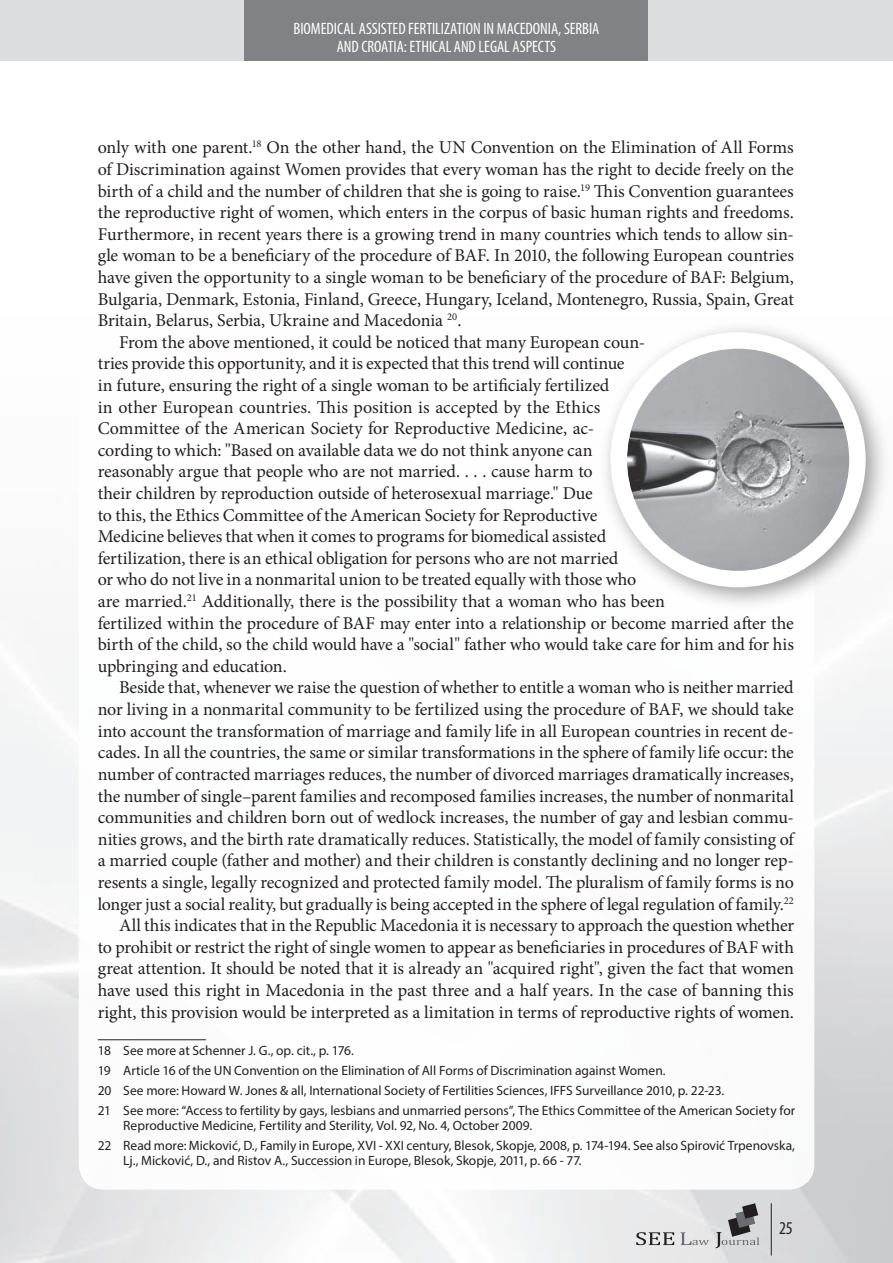
<style>
.page{position:relative;width:893px;height:1263px;background:#fff}
.page>*{position:absolute;margin:0;border:0;box-sizing:border-box;transform-origin:0 0}
.t1{font:18px "Minion Pro";letter-spacing:-.01em;color:#231f20}
.t2{font:condensed 18px "Myriad Pro";color:#231f20}
.t3{font:condensed 16.5px/17.2px "Myriad Pro";letter-spacing:-.005em;color:#fff;text-align:center}
.t4{font:13.5px/20.1px "Myriad Pro";color:#231f20}
</style>
<div class="page">
<div style="left:0;top:0;width:893px;height:61px;background:#dcdddf"></div>
<div style="left:244px;top:0;width:404px;height:61px;background:#808285"></div>
<svg style="left:636px;top:1232px;width:38px;height:13px"></svg>
<svg style="left:680px;top:1203px;width:79px;height:45px;background:#bebebf"></svg>
<hr style="left:771px;top:1203px;width:1px;height:52px;background:#231f20">
<div style="left:598px;top:320px;width:292px;height:292px;background:#231f20;opacity:.44"></div>
<img style="left:627px;top:349px;width:222px;height:222px;border-radius:111px">
<div style="left:610px;top:332px;width:256px;height:255px;border:16px solid #fff;border-radius:50%"></div>
<hr style="left:98px;top:1039px;width:108px;height:1px;background:#231f20">
<p class="t3" style="left:294px;top:20px;width:307px">BIOMEDICAL ASSISTED FERTILIZATION IN MACEDONIA, SERBIA<br>AND CROATIA: ETHICAL AND LEGAL ASPECTS</p>
<p class="t1" style="left:98px;top:136px;width:697px">only with one parent.<sup>18</sup> On the other hand, the UN Convention on the Elimination of All Forms</p>
<p class="t1" style="left:98px;top:157px;width:698px">of Discrimination against Women provides that every woman has the right to decide freely on the</p>
<p class="t1" style="left:98px;top:179px;width:698px">birth of a child and the number of children that she is going to raise.<sup>19</sup> This Convention guarantees</p>
<p class="t1" style="left:98px;top:200px;width:698px">the reproductive right of women, which enters in the corpus of basic human rights and freedoms.</p>
<p class="t1" style="left:98px;top:222px;width:698px">Furthermore, in recent years there is a growing trend in many countries which tends to allow sin-</p>
<p class="t1" style="left:98px;top:244px;width:698px">gle woman to be a beneficiary of the procedure of BAF. In 2010, the following European countries</p>
<p class="t1" style="left:98px;top:265px;width:698px">have given the opportunity to a single woman to be beneficiary of the procedure of BAF: Belgium,</p>
<p class="t1" style="left:98px;top:287px;width:698px">Bulgaria, Denmark, Estonia, Finland, Greece, Hungary, Iceland, Montenegro, Russia, Spain, Great</p>
<p class="t1" style="left:98px;top:308px;width:365px">Britain, Belarus, Serbia, Ukraine and Macedonia <sup>20</sup>.</p>
<p class="t1" style="left:119px;top:330px;width:528px">From the above mentioned, it could be noticed that many European coun-</p>
<p class="t1" style="left:98px;top:352px;width:528px">tries provide this opportunity, and it is expected that this trend will continue</p>
<p class="t1" style="left:98px;top:373px;width:513px">in future, ensuring the right of a single woman to be artificialy fertilized</p>
<p class="t1" style="left:98px;top:395px;width:504px">in other European countries. This position is accepted by the Ethics</p>
<p class="t1" style="left:98px;top:416px;width:498px">Committee of the American Society for Reproductive Medicine, ac-</p>
<p class="t1" style="left:98px;top:438px;width:496px">cording to which: "Based on available data we do not think anyone can</p>
<p class="t1" style="left:98px;top:460px;width:496px">reasonably argue that people who are not married. . . . cause harm to</p>
<p class="t1" style="left:98px;top:481px;width:497px">their children by reproduction outside of heterosexual marriage." Due</p>
<p class="t1" style="left:98px;top:503px;width:501px">to this, the Ethics Committee of the American Society for Reproductive</p>
<p class="t1" style="left:98px;top:524px;width:510px">Medicine believes that when it comes to programs for biomedical assisted</p>
<p class="t1" style="left:98px;top:546px;width:522px">fertilization, there is an ethical obligation for persons who are not married</p>
<p class="t1" style="left:98px;top:568px;width:540px">or who do not live in a nonmarital union to be treated equally with those who</p>
<p class="t1" style="left:98px;top:589px;width:569px">are married.<sup>21</sup> Additionally, there is the possibility that a woman who has been</p>
<p class="t1" style="left:98px;top:611px;width:697px">fertilized within the procedure of BAF may enter into a relationship or become married after the</p>
<p class="t1" style="left:98px;top:632px;width:698px">birth of the child, so the child would have a "social" father who would take care for him and for his</p>
<p class="t1" style="left:98px;top:654px;width:190px">upbringing and education.</p>
<p class="t1" style="left:119px;top:676px;width:676px">Beside that, whenever we raise the question of whether to entitle a woman who is neither married</p>
<p class="t1" style="left:98px;top:697px;width:698px">nor living in a nonmarital community to be fertilized using the procedure of BAF, we should take</p>
<p class="t1" style="left:98px;top:719px;width:698px">into account the transformation of marriage and family life in all European countries in recent de-</p>
<p class="t1" style="left:98px;top:740px;width:698px">cades. In all the countries, the same or similar transformations in the sphere of family life occur: the</p>
<p class="t1" style="left:98px;top:762px;width:698px">number of contracted marriages reduces, the number of divorced marriages dramatically increases,</p>
<p class="t1" style="left:98px;top:784px;width:698px">the number of single–parent families and recomposed families increases, the number of nonmarital</p>
<p class="t1" style="left:98px;top:805px;width:698px">communities and children born out of wedlock increases, the number of gay and lesbian commu-</p>
<p class="t1" style="left:98px;top:827px;width:697px">nities grows, and the birth rate dramatically reduces. Statistically, the model of family consisting of</p>
<p class="t1" style="left:98px;top:848px;width:698px">a married couple (father and mother) and their children is constantly declining and no longer rep-</p>
<p class="t1" style="left:98px;top:870px;width:698px">resents a single, legally recognized and protected family model. The pluralism of family forms is no</p>
<p class="t1" style="left:98px;top:892px;width:698px">longer just a social reality, but gradually is being accepted in the sphere of legal regulation of family.<sup>22</sup></p>
<p class="t1" style="left:119px;top:913px;width:676px">All this indicates that in the Republic Macedonia it is necessary to approach the question whether</p>
<p class="t1" style="left:98px;top:935px;width:698px">to prohibit or restrict the right of single women to appear as beneficiaries in procedures of BAF with</p>
<p class="t1" style="left:98px;top:956px;width:698px">great attention. It should be noted that it is already an "acquired right", given the fact that women</p>
<p class="t1" style="left:98px;top:978px;width:698px">have used this right in Macedonia in the past three and a half years. In the case of banning this</p>
<p class="t1" style="left:98px;top:1000px;width:698px">right, this provision would be interpreted as a limitation in terms of reproductive rights of women.</p>
<p class="t4" style="left:98px;top:1040px;width:699px">18 See more at Schenner J. G., op. cit., p. 176.<br>19 Article 16 of the UN Convention on the Elimination of All Forms of Discrimination against Women.<br>20 See more: Howard W. Jones &amp; all, International Society of Fertilities Sciences, IFFS Surveillance 2010, р. 22-23.<br>21 See more: “Access to fertility by gays, lesbians and unmarried persons”, The Ethics Committee of the American Society for</p>
<p class="t4" style="left:98px;top:1115px;width:699px;text-indent:26px">Reproductive Medicine, Fertility and Sterility, Vol. 92, No. 4, October 2009.<br>22 Read more: Micković, D., Family in Europe, XVI - XXI century, Blesok, Skopje, 2008, p. 174-194. See also Spirović Trpenovska,</p>
<p class="t4" style="left:123px;top:1150px;width:460px">Lj., Micković, D., and Ristov A., Succession in Europe, Blesok, Skopje, 2011, p. 66 - 77.</p>
<p class="t2" style="left:779px;top:1217px;width:15px">25</p>
</div>
